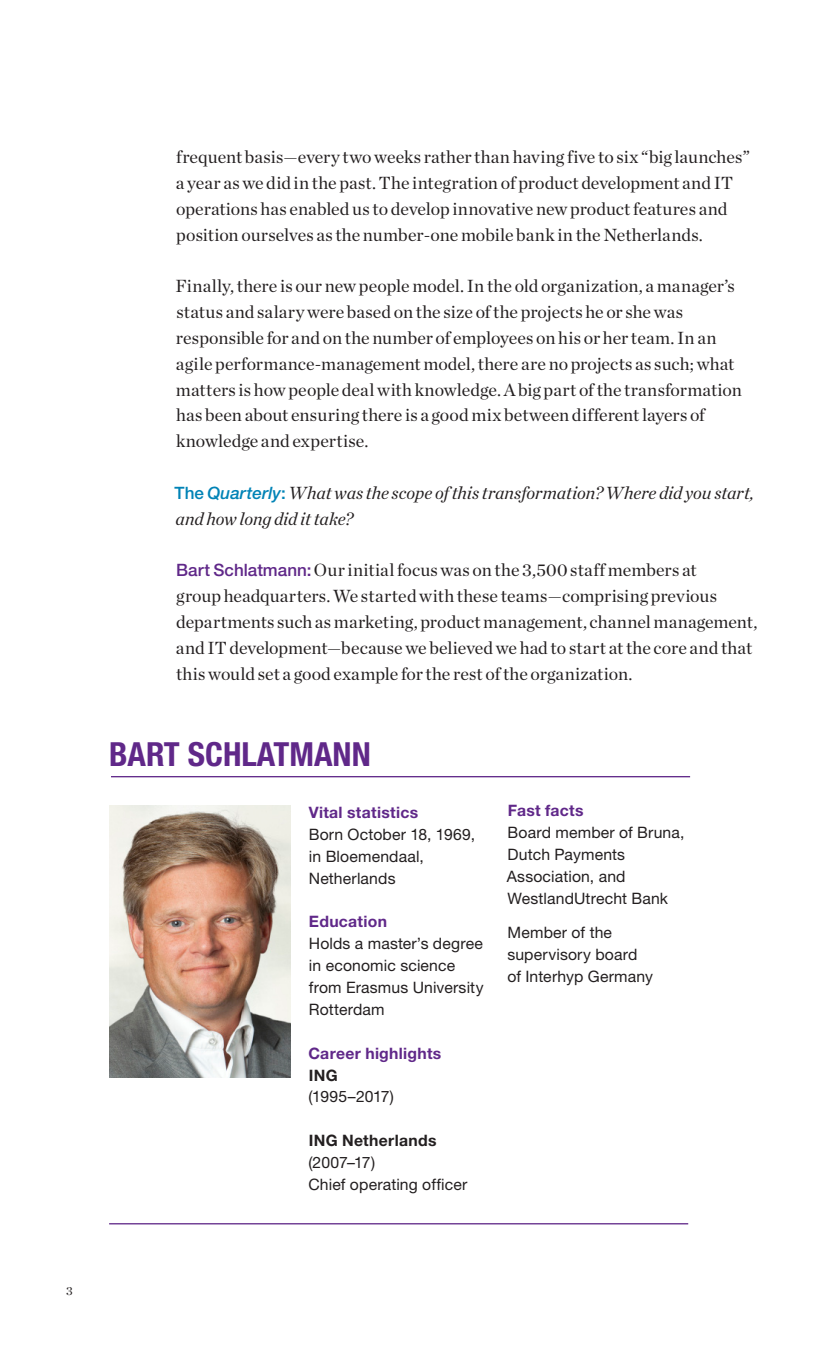
<style>
.page{position:relative;width:819px;height:1355px;background:#fff}
.page>*{position:absolute;margin:0;border:0;box-sizing:border-box;transform-origin:0 0}
.A-Hed{font:700 condensed 33.25px "Helvetica Neue LT Std";color:#602889}
.Body_text_Chronicle{font:17.85px/25.9px "Chronicle Deck";letter-spacing:.005em;color:#231f20}
.Body_text_Chronicle-2{font:italic 17.85px/25.9px "Chronicle Deck";letter-spacing:-.005em;color:#231f20}
.Body_text{font:15.75px/21.9px "Helvetica Neue LT Std";letter-spacing:.01em;color:#231f20}
.Body_text-2{font:700 15.75px "Helvetica Neue LT Std";letter-spacing:.02em;color:#602889}
.Body_text-3{font:700 15.75px "Helvetica Neue LT Std";letter-spacing:.02em;color:#231f20}
.Body_text-4{font:15.75px "Helvetica Neue LT Std";letter-spacing:-.01em;color:#231f20}
.t1{font:12.25px "Chronicle Deck";color:#231f20}
.s1{font-family:"Helvetica Neue LT Std";font-weight:500;font-style:normal;font-size:17.15px;color:#0083b6}
.s2{font-family:"Helvetica Neue LT Std";font-weight:500;font-size:17.15px;color:#0083b6}
.s3{font-family:"Helvetica Neue LT Std";font-weight:500;font-size:17.15px;color:#602889}
</style>
<div class="page">
<hr style="left:111px;top:776px;width:579px;height:1px;background:#602889">
<hr style="left:109px;top:1223px;width:579px;height:1px;background:#602889">
<img style="left:109px;top:805px;width:182px;height:272px">
<p class="t1" style="left:66px;top:1281px;width:8px">3</p>
<p class="Body_text_Chronicle" style="left:176px;top:143px;width:575px">frequent basis—every two weeks rather than having five to six “big launches” a year as we did in the past. The integration of product development and IT operations has enabled us to develop innovative new product features and position ourselves as the number-one mobile bank in the Netherlands.</p>
<p class="Body_text_Chronicle" style="left:175px;top:272px;width:568px">Finally, there is our new people model. In the old organization, a manager’s status and salary were based on the size of the projects he or she was responsible for and on the number of employees on his or her team. In an agile performance-management model, there are no projects as such; what matters is how people deal with knowledge. A big part of the transformation has been about ensuring there is a good mix between different layers of knowledge and expertise.</p>
<p class="Body_text_Chronicle-2" style="left:175px;top:478px;width:581px"><span class="s1">The</span> <span class="s2">Quarterly</span><span class="s1">:</span>What was the scope of this transformation? Where did you start, and how long did it take?</p>
<p class="Body_text_Chronicle" style="left:176px;top:556px;width:583px"><span class="s3">Bart Schlatmann:</span> Our initial focus was on the 3,500 staff members at<br>group headquarters. We started with these teams—comprising previous departments such as marketing, product management, channel management, and IT development—because we believed we had to start at the core and that this would set a good example for the rest of the organization.</p>
<p class="A-Hed" style="left:109px;top:734px;width:263px">BART SCHLATMANN</p>
<p class="Body_text-2" style="left:309px;top:802px;width:111px">Vital statistics</p>
<p class="Body_text" style="left:309px;top:823px;width:168px">Born October 18, 1969, in Bloemendaal,<br>Netherlands</p>
<p class="Body_text-2" style="left:309px;top:912px;width:80px">Education</p>
<p class="Body_text" style="left:309px;top:932px;width:176px">Holds a master’s degree in economic science from Erasmus University<br>Rotterdam</p>
<p class="Body_text-2" style="left:308px;top:1043px;width:134px">Career highlights</p>
<p class="Body_text-3" style="left:309px;top:1065px;width:30px">ING</p>
<p class="Body_text-4" style="left:309px;top:1087px;width:87px">(1995–2017)</p>
<p class="Body_text-3" style="left:309px;top:1130px;width:129px">ING Netherlands</p>
<p class="Body_text" style="left:309px;top:1151px;width:68px">(2007–17)</p>
<p class="Body_text" style="left:308px;top:1173px;width:161px">Chief operating officer</p>
<p class="Body_text-2" style="left:508px;top:801px;width:77px">Fast facts</p>
<p class="Body_text" style="left:507px;top:821px;width:179px">Board member of Bruna,<br>Dutch Payments<br>Association, and<br>WestlandUtrecht Bank</p>
<p class="Body_text" style="left:507px;top:921px;width:147px">Member of the supervisory board of Interhyp Germany</p>
</div>
